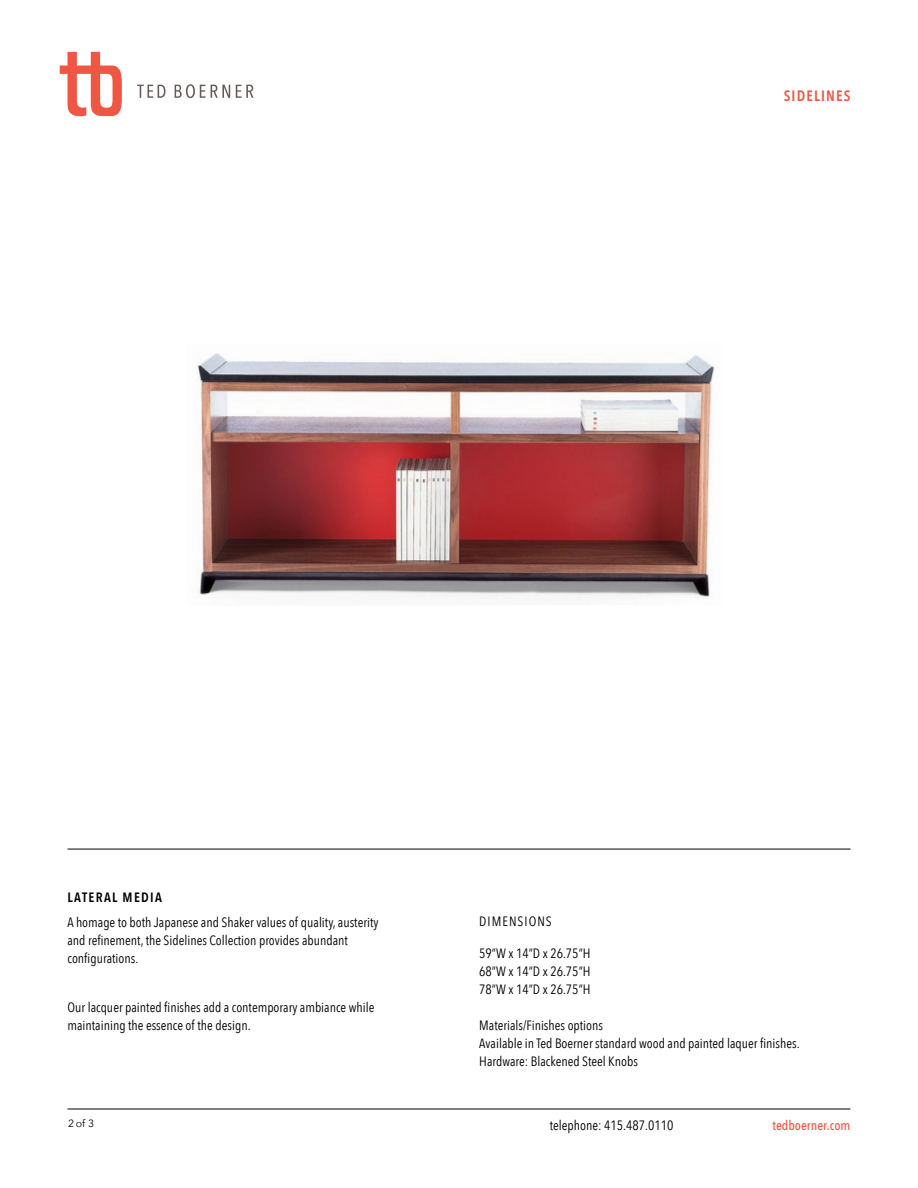
<style>
.page{position:relative;width:918px;height:1188px;background:#fff}
.page>*{position:absolute;margin:0;border:0;box-sizing:border-box;transform-origin:0 0}
.t1{font:600 15px "Avenir Next Condensed";letter-spacing:.075em;color:#f05644}
.t2{font:13.5px/18px "Avenir Next Condensed";color:#000}
.t3{font:500 13.5px "Avenir Next Condensed";color:#f05644}
.t4{font:600 13.5px "Avenir Next Condensed";letter-spacing:.1em;color:#000}
.t5{font:13.5px "Avenir Next Condensed";letter-spacing:.075em;color:#000}
.t6{font:10.5px "Avenir Next";color:#000}
</style>
<div class="page">
<img style="left:198px;top:353px;width:517px;height:244px">
<svg style="left:60px;top:52px;width:62px;height:64px"></svg>
<svg style="left:137px;top:85px;width:29px;height:13px"></svg>
<svg style="left:175px;top:84px;width:55px;height:14px"></svg>
<svg style="left:236px;top:85px;width:18px;height:13px"></svg>
<hr style="left:68px;top:849px;width:782px;height:1px;background:#000">
<hr style="left:68px;top:1109px;width:782px;height:1px;background:#000">
<p class="t1" style="left:784px;top:83px;width:68px">SIDELINES</p>
<p class="t4" style="left:68px;top:886px;width:96px">LATERAL MEDIA</p>
<p class="t2" style="left:68px;top:912px;width:313px">A homage to both Japanese and Shaker values of quality, austerity and refinement, the Sidelines Collection provides abundant configurations.</p>
<p class="t2" style="left:68px;top:998px;width:309px">Our lacquer painted finishes add a contemporary ambiance while maintaining the essence of the design.</p>
<p class="t5" style="left:479px;top:910px;width:74px">DIMENSIONS</p>
<p class="t2" style="left:479px;top:943px;width:113px;text-align:justify">59”W x 14”D x 26.75”H 68”W x 14”D x 26.75”H 78”W x 14”D x 26.75”H</p>
<p class="t2" style="left:479px;top:1015px;width:322px">Materials/Finishes options<br>Available in Ted Boerner standard wood and painted laquer finishes.<br>Hardware: Blackened Steel Knobs</p>
<p class="t6" style="left:68px;top:1115px;width:28px">2 of 3</p>
<p class="t3" style="left:772px;top:1118px;width:80px">tedboerner.com</p>
<p class="t2" style="left:550px;top:1116px;width:125px">telephone: 415.487.0110</p>
</div>
